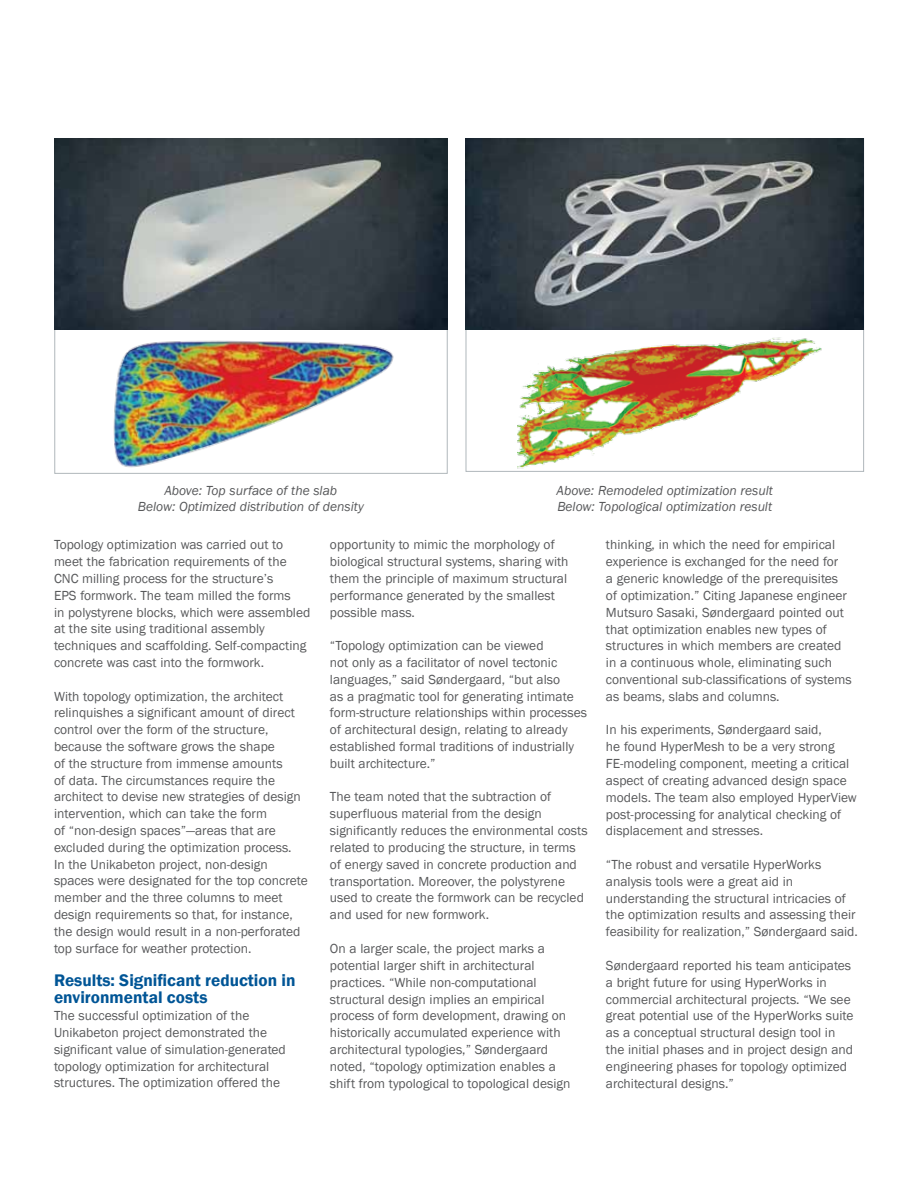
<style>
.page{position:relative;width:918px;height:1188px;background:#fff}
.page>*{position:absolute;margin:0;border:0;box-sizing:border-box;transform-origin:0 0}
.t1{font:600 17.25px/17px "Franklin Gothic";color:#005596}
.t2{font:13.5px/16.8px "Franklin Gothic";color:#58595b}
.t3{font:italic 13.5px/16.2px "Franklin Gothic";color:#58595b;text-align:center}
</style>
<div class="page">
<svg style="left:465px;top:138px;width:399px;height:334px"></svg>
<svg style="left:54px;top:138px;width:394px;height:336px"></svg>
<img style="left:466px;top:138px;width:398px;height:191px">
<img style="left:54px;top:139px;width:394px;height:190px">
<img style="left:109px;top:336px;width:287px;height:135px">
<img style="left:517px;top:335px;width:309px;height:137px">
<p class="t3" style="left:138px;top:482px;width:227px">Above: Top surface of the slab<br>Below: Optimized distribution of density</p>
<p class="t3" style="left:557px;top:482px;width:218px;text-align:left">Above: Remodeled optimization result<br>Below: Topological optimization result</p>
<p class="t2" style="left:54px;top:537px;width:258px">Topology optimization was carried out to meet the fabrication requirements of the CNC milling process for the structure’s<br>EPS formwork. The team milled the forms<br>in polystyrene blocks, which were assembled at the site using traditional assembly techniques and scaffolding. Self-compacting concrete was cast into the formwork.</p>
<p class="t2" style="left:54px;top:688px;width:255px">With topology optimization, the architect relinquishes a significant amount of direct control over the form of the structure, because the software grows the shape<br>of the structure from immense amounts<br>of data. The circumstances require the architect to devise new strategies of design intervention, which can take the form<br>of “non-design spaces”—areas that are excluded during the optimization process.<br>In the Unikabeton project, non-design spaces were designated for the top concrete member and the three columns to meet design requirements so that, for instance, the design would result in a non-perforated top surface for weather protection.</p>
<p class="t1" style="left:54px;top:972px;width:243px">Results: Significant reduction in environmental costs</p>
<p class="t2" style="left:54px;top:1008px;width:233px">The successful optimization of the Unikabeton project demonstrated the significant value of simulation-generated topology optimization for architectural structures. The optimization offered the</p>
<p class="t2" style="left:330px;top:537px;width:240px">opportunity to mimic the morphology of biological structural systems, sharing with them the principle of maximum structural performance generated by the smallest possible mass.</p>
<p class="t2" style="left:330px;top:638px;width:259px">“Topology optimization can be viewed<br>not only as a facilitator of novel tectonic languages,” said Søndergaard, “but also<br>as a pragmatic tool for generating intimate form-structure relationships within processes of architectural design, relating to already established formal traditions of industrially built architecture.”</p>
<p class="t2" style="left:330px;top:789px;width:259px">The team noted that the subtraction of superfluous material from the design significantly reduces the environmental costs related to producing the structure, in terms of energy saved in concrete production and transportation. Moreover, the polystyrene used to create the formwork can be recycled and used for new formwork.</p>
<p class="t2" style="left:330px;top:940px;width:242px">On a larger scale, the project marks a potential larger shift in architectural practices. “While non-computational structural design implies an empirical process of form development, drawing on historically accumulated experience with architectural typologies,” Søndergaard noted, “topology optimization enables a shift from typological to topological design</p>
<p class="t2" style="left:606px;top:537px;width:247px">thinking, in which the need for empirical experience is exchanged for the need for<br>a generic knowledge of the prerequisites of optimization.” Citing Japanese engineer Mutsuro Sasaki, Søndergaard pointed out that optimization enables new types of structures in which members are created in a continuous whole, eliminating such conventional sub-classifications of systems as beams, slabs and columns.</p>
<p class="t2" style="left:606px;top:722px;width:252px">In his experiments, Søndergaard said,<br>he found HyperMesh to be a very strong FE-modeling component, meeting a critical aspect of creating advanced design space models. The team also employed HyperView post-processing for analytical checking of displacement and stresses.</p>
<p class="t2" style="left:606px;top:856px;width:253px">“The robust and versatile HyperWorks analysis tools were a great aid in understanding the structural intricacies of the optimization results and assessing their feasibility for realization,” Søndergaard said.</p>
<p class="t2" style="left:606px;top:957px;width:249px">Søndergaard reported his team anticipates a bright future for using HyperWorks in commercial architectural projects. “We see great potential use of the HyperWorks suite as a conceptual structural design tool in the initial phases and in project design and engineering phases for topology optimized architectural designs.”</p>
</div>
